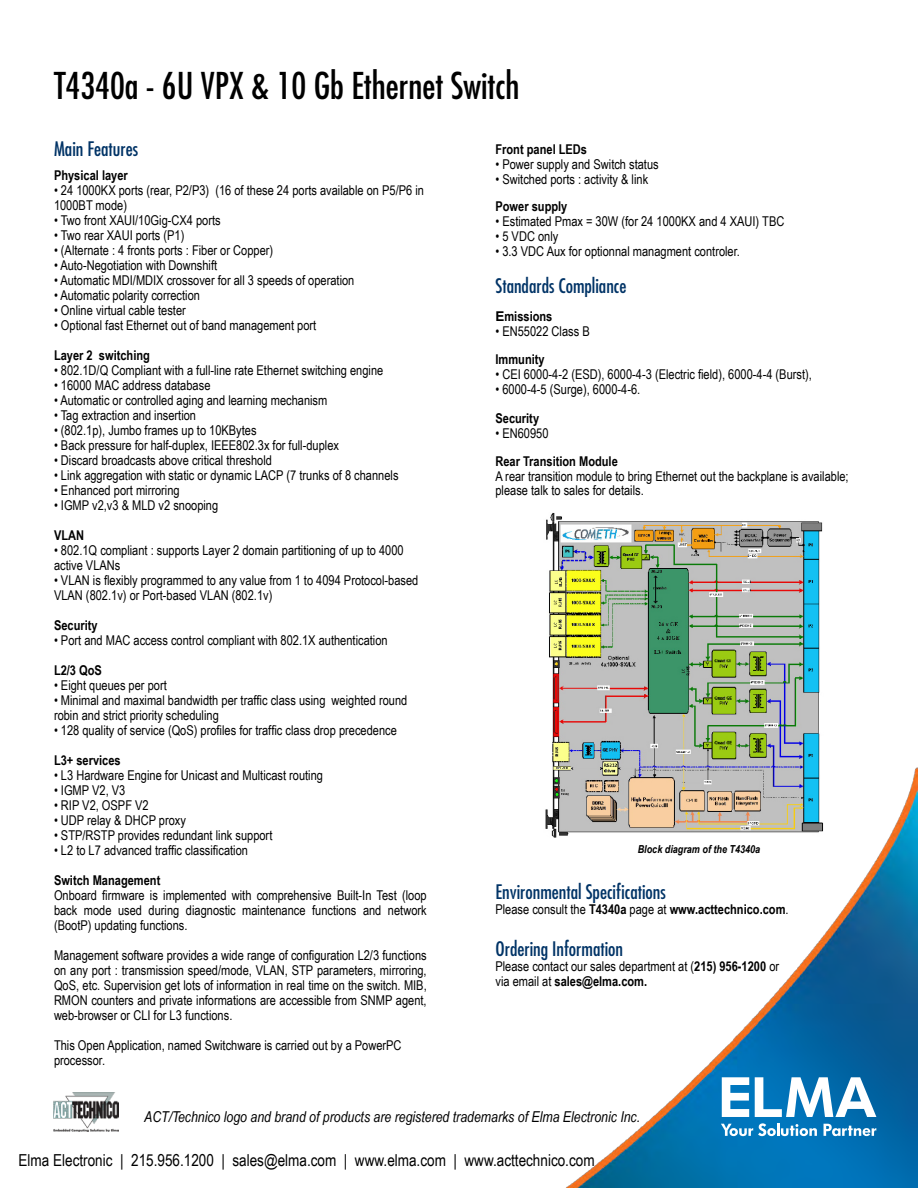
<style>
.page{position:relative;width:918px;height:1188px;background:#fff}
.page>*{position:absolute;margin:0;border:0;box-sizing:border-box;transform-origin:0 0}
.t1{font:condensed 36px "Futura";color:#000}
.t2{font:condensed 19.5px "Futura";color:#036}
.t3{font:16.5px "Arial Narrow";color:#000}
.t4{font:italic 15px "Arial Narrow";color:#000}
.t5{font:13.5px/15px "Arial Narrow";color:#000}
.t6{font:700 13.5px "Arial Narrow";color:#000}
.t7{font:italic 700 10.95px "Arial Narrow";color:#000}
.s1{font-family:"Arial"}
.s2{font-weight:400}
.s3{font-weight:700}
</style>
<div class="page">
<img style="left:53px;top:512px;width:865px;height:676px">
<svg style="left:722px;top:1077px;width:27px;height:40px"></svg>
<svg style="left:755px;top:1077px;width:121px;height:40px"></svg>
<svg style="left:721px;top:1123px;width:96px;height:13px"></svg>
<svg style="left:824px;top:1124px;width:52px;height:12px"></svg>
<img style="left:535px;top:513px;width:288px;height:325px">
<img style="left:54px;top:1092px;width:64px;height:39px">
<h1 class="t1" style="left:54px;top:64px;width:467px">T4340a - 6U VPX &amp; 10 Gb Ethernet Switch</h1>
<h2 class="t2" style="left:54px;top:137px;width:86px">Main Features</h2>
<p class="t6" style="left:54px;top:165px;width:75px">Physical layer</p>
<p class="t5" style="left:54px;top:182px;width:372px">• 24 1000KX ports (rear, P2/P3) (16 of these 24 ports available on P5/P6 in<br>1000BT mode)</p>
<p class="t5" style="left:54px;top:212px;width:168px">• Two front XAUI/10Gig-CX4 ports</p>
<p class="t5" style="left:54px;top:227px;width:132px">• Two rear XAUI ports (P1)</p>
<p class="t5" style="left:54px;top:242px;width:221px">• (Alternate : 4 fronts ports : Fiber or Copper)</p>
<p class="t5" style="left:54px;top:257px;width:165px">• Auto-Negotiation with Downshift</p>
<p class="t5" style="left:54px;top:272px;width:302px">• Automatic MDI/MDIX crossover for all 3 speeds of operation</p>
<p class="t5" style="left:54px;top:287px;width:148px">• Automatic polarity correction</p>
<p class="t5" style="left:54px;top:302px;width:133px">• Online virtual cable tester</p>
<p class="t5" style="left:54px;top:317px;width:264px">• Optional fast Ethernet out of band management port</p>
<p class="t6" style="left:54px;top:345px;width:97px">Layer 2 switching</p>
<p class="t5" style="left:54px;top:362px;width:331px">• 802.1D/Q Compliant with a full-line rate Ethernet switching engine</p>
<p class="t5" style="left:54px;top:377px;width:158px">• 16000 MAC address database</p>
<p class="t5" style="left:54px;top:392px;width:275px">• Automatic or controlled aging and learning mechanism</p>
<p class="t5" style="left:54px;top:407px;width:144px">• Tag extraction and insertion</p>
<p class="t5" style="left:54px;top:422px;width:204px">• (802.1p), Jumbo frames up to 10KBytes</p>
<p class="t5" style="left:54px;top:437px;width:287px">• Back pressure for half-duplex, IEEE802.3x for full-duplex</p>
<p class="t5" style="left:54px;top:452px;width:219px">• Discard broadcasts above critical threshold</p>
<p class="t5" style="left:54px;top:467px;width:346px">• Link aggregation with static or dynamic LACP (7 trunks of 8 channels</p>
<p class="t5" style="left:54px;top:482px;width:127px">• Enhanced port mirroring</p>
<p class="t5" style="left:54px;top:497px;width:166px">• IGMP v2,v3 &amp; MLD v2 snooping</p>
<p class="t6" style="left:54px;top:525px;width:32px">VLAN</p>
<p class="t5" style="left:54px;top:542px;width:351px">• 802.1Q compliant : supports Layer 2 domain partitioning of up to 4000 active VLANs</p>
<p class="t5" style="left:54px;top:572px;width:366px">• VLAN is flexibly programmed to any value from 1 to 4094 Protocol-based<br>VLAN (802.1v) or Port-based VLAN (802.1v)</p>
<p class="t6" style="left:54px;top:615px;width:45px">Security</p>
<p class="t5" style="left:54px;top:632px;width:335px">• Port and MAC access control compliant with 802.1X authentication</p>
<p class="t6" style="left:54px;top:660px;width:49px">L2/3 QoS</p>
<p class="t5" style="left:54px;top:677px;width:114px">• Eight queues per port</p>
<p class="t5" style="left:54px;top:692px;width:355px">• Minimal and maximal bandwidth per traffic class using weighted round robin and strict priority scheduling</p>
<p class="t5" style="left:54px;top:722px;width:344px">• 128 quality of service (QoS) profiles for traffic class drop precedence</p>
<p class="t6" style="left:54px;top:750px;width:68px">L3+ services</p>
<p class="t5" style="left:54px;top:767px;width:271px">• L3 Hardware Engine for Unicast and Multicast routing</p>
<p class="t5" style="left:54px;top:782px;width:73px">• IGMP V2, V3</p>
<p class="t5" style="left:54px;top:797px;width:96px">• RIP V2, OSPF V2</p>
<p class="t5" style="left:54px;top:812px;width:134px">• UDP relay &amp; DHCP proxy</p>
<p class="t5" style="left:54px;top:827px;width:220px">• STP/RSTP provides redundant link support</p>
<p class="t5" style="left:54px;top:842px;width:196px">• L2 to L7 advanced traffic classification</p>
<p class="t6" style="left:54px;top:870px;width:108px">Switch Management</p>
<p class="t5" style="left:54px;top:887px;width:374px;text-align:justify">Onboard firmware is implemented with comprehensive Built-In Test (loop back mode used during diagnostic maintenance functions and network (BootP) updating functions.</p>
<p class="t5" style="left:54px;top:947px;width:374px;text-align:justify">Management software provides a wide range of configuration L2/3 functions on any port : transmission speed/mode, VLAN, STP parameters, mirroring, QoS, etc. Supervision get lots of information in real time on the switch. MIB, RMON counters and private informations are accessible from SNMP agent, web-browser or CLI for L3 functions.</p>
<p class="t5" style="left:54px;top:1037px;width:349px">This Open Application, named Switchware is carried out by a PowerPC processor.</p>
<p class="t6" style="left:495px;top:139px;width:93px">Front panel LEDs</p>
<p class="t5" style="left:495px;top:156px;width:165px">• Power supply and Switch status</p>
<p class="t5" style="left:495px;top:171px;width:154px">• Switched ports : activity &amp; link</p>
<p class="t6" style="left:495px;top:196px;width:73px">Power supply</p>
<p class="t5" style="left:495px;top:213px;width:290px">• Estimated Pmax = 30W (for 24 1000KX and 4 XAUI) TBC</p>
<p class="t5" style="left:495px;top:228px;width:64px">• 5 VDC only</p>
<p class="t5" style="left:495px;top:243px;width:246px">• 3.3 VDC Aux for optionnal managment controler.</p>
<h2 class="t2" style="left:495px;top:274px;width:132px">Standards Compliance</h2>
<p class="t6" style="left:495px;top:306px;width:58px"><span class="s1">E</span>missions</p>
<p class="t5" style="left:495px;top:323px;width:96px">• EN55022 Class B</p>
<p class="t6" style="left:495px;top:349px;width:51px">Immunity</p>
<p class="t5" style="left:495px;top:367px;width:318px">• CEI 6000-4-2 (ESD), 6000-4-3 (Electric field), 6000-4-4 (Burst),</p>
<p class="t5" style="left:495px;top:382px;width:146px">• 6000-4-5 (Surge), 6000-4-6.</p>
<p class="t6" style="left:495px;top:408px;width:45px">Security</p>
<p class="t5" style="left:495px;top:425px;width:55px">• EN60950</p>
<p class="t6" style="left:495px;top:451px;width:124px">Rear Transition Module</p>
<p class="t5" style="left:495px;top:468px;width:355px;line-height:14.2px">A rear transition module to bring Ethernet out the backplane is available; please talk to sales for details.</p>
<p class="t7" style="left:638px;top:841px;width:124px">Block diagram of the T4340a</p>
<h2 class="t2" style="left:495px;top:880px;width:172px">Environmental Specifications</h2>
<p class="t6" style="left:495px;top:899px;width:295px"><span class="s2">Please consult the</span> T4340a <span class="s2">page at</span> www.acttechnico.com<span class="s2">.</span></p>
<h2 class="t2" style="left:495px;top:937px;width:129px">Ordering Information</h2>
<p class="t5" style="left:495px;top:958px;width:285px">Please contact our sales department at (<span class="s3">215) 956-1200</span> or via email at <span class="s3">sales@elma.com.</span></p>
<p class="t4" style="left:144px;top:1106px;width:498px">ACT/Technico logo and brand of products are registered trademarks of Elma Electronic Inc.</p>
<p class="t3" style="left:19px;top:1148px;width:578px">Elma Electronic | 215.956.1200 | sales@elma.com | www.elma.com | www.acttechnico.com</p>
</div>
